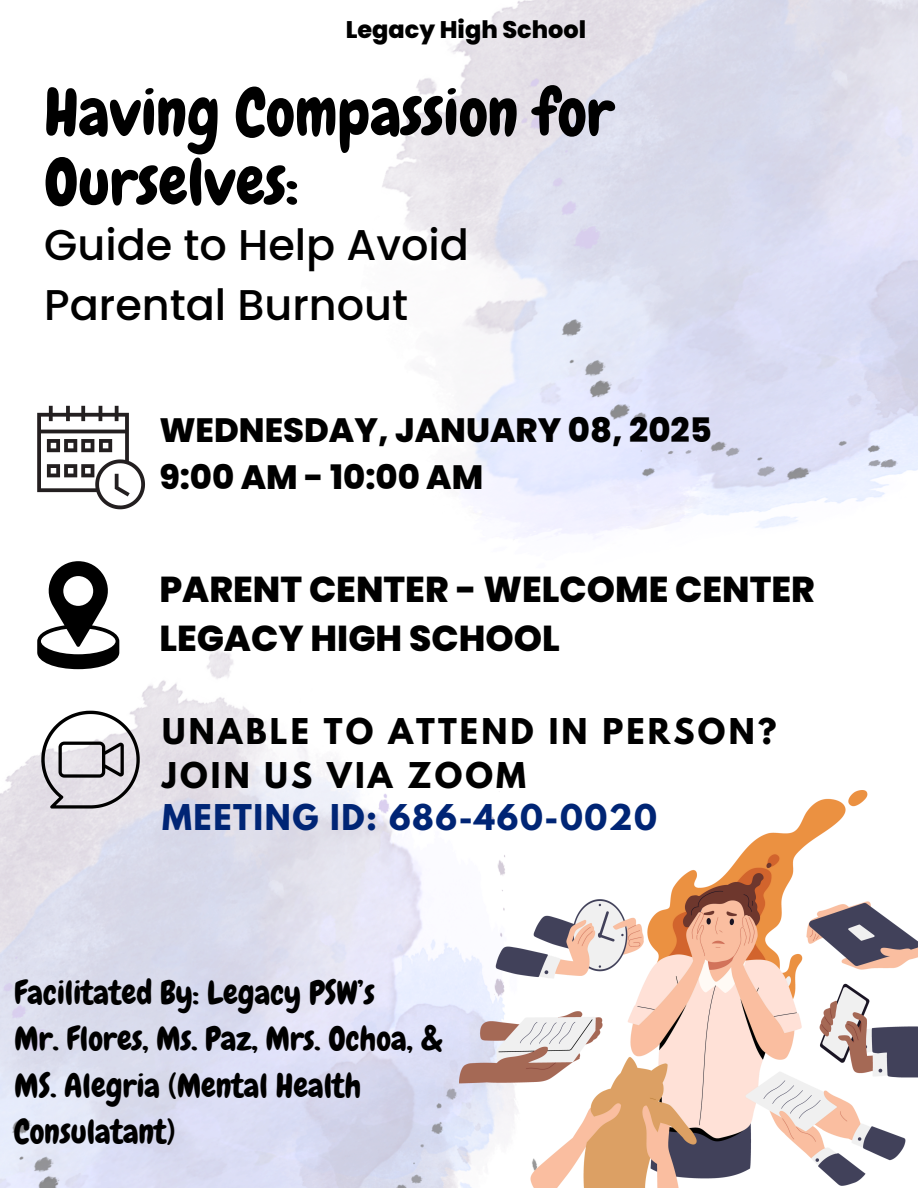
<style>
.page{position:relative;width:918px;height:1188px;background:#fff}
.page>*{position:absolute;margin:0;border:0;box-sizing:border-box;transform-origin:0 0}
.t1{font:64.95px/69.4px "Chewy";color:#000}
.t2{font:500 43.05px/59.7px "Poppins";color:#000}
.t3{font:800 36px/49.5px "Poppins";color:#000}
.t4{font:800 33.75px/46.2px "Poppins";color:#000}
.t5{font:33px/46.2px "Chewy";color:#000}
.t6{font:700 31.5px/43.8px "League Spartan";letter-spacing:.1em;color:#000}
.t7{font:700 31.5px "League Spartan";letter-spacing:.05em;color:#002575}
.t8{font:800 24px "Poppins";color:#000}
</style>
<div class="page">
<img style="left:382px;top:0;width:536px;height:538px">
<img style="left:459px;top:790px;width:459px;height:398px">
<svg style="left:37px;top:406px;width:108px;height:103px"></svg>
<svg style="left:37px;top:561px;width:82px;height:108px"></svg>
<svg style="left:41px;top:711px;width:99px;height:98px"></svg>
<h3 class="t8" style="left:346px;top:13px;width:242px">Legacy High School</h3>
<p class="t1" style="left:44px;top:78px;width:571px">Having Compassion for<br>Ourselves:</p>
<p class="t2" style="left:44px;top:215px;width:426px">Guide to Help Avoid<br>Parental Burnout</p>
<h1 class="t4" style="left:159px;top:407px;width:554px">WEDNESDAY, JANUARY 08, 2025<br>9:00 AM - 10:00 AM</h1>
<h2 class="t3" style="left:159px;top:564px;width:657px">PARENT CENTER - WELCOME CENTER<br>LEGACY HIGH SCHOOL</h2>
<h3 class="t6" style="left:162px;top:713px;width:616px">UNABLE TO ATTEND IN PERSON?<br>JOIN US VIA ZOOM</h3>
<p class="t7" style="left:162px;top:802px;width:496px">MEETING ID: 686-460-0020</p>
<p class="t5" style="left:14px;top:970px;width:431px">Facilitated By: Legacy PSW’s<br>Mr. Flores, Ms. Paz, Mrs. Ochoa, &amp;<br>MS. Alegria (Mental Health<br>Consulatant)</p>
</div>
